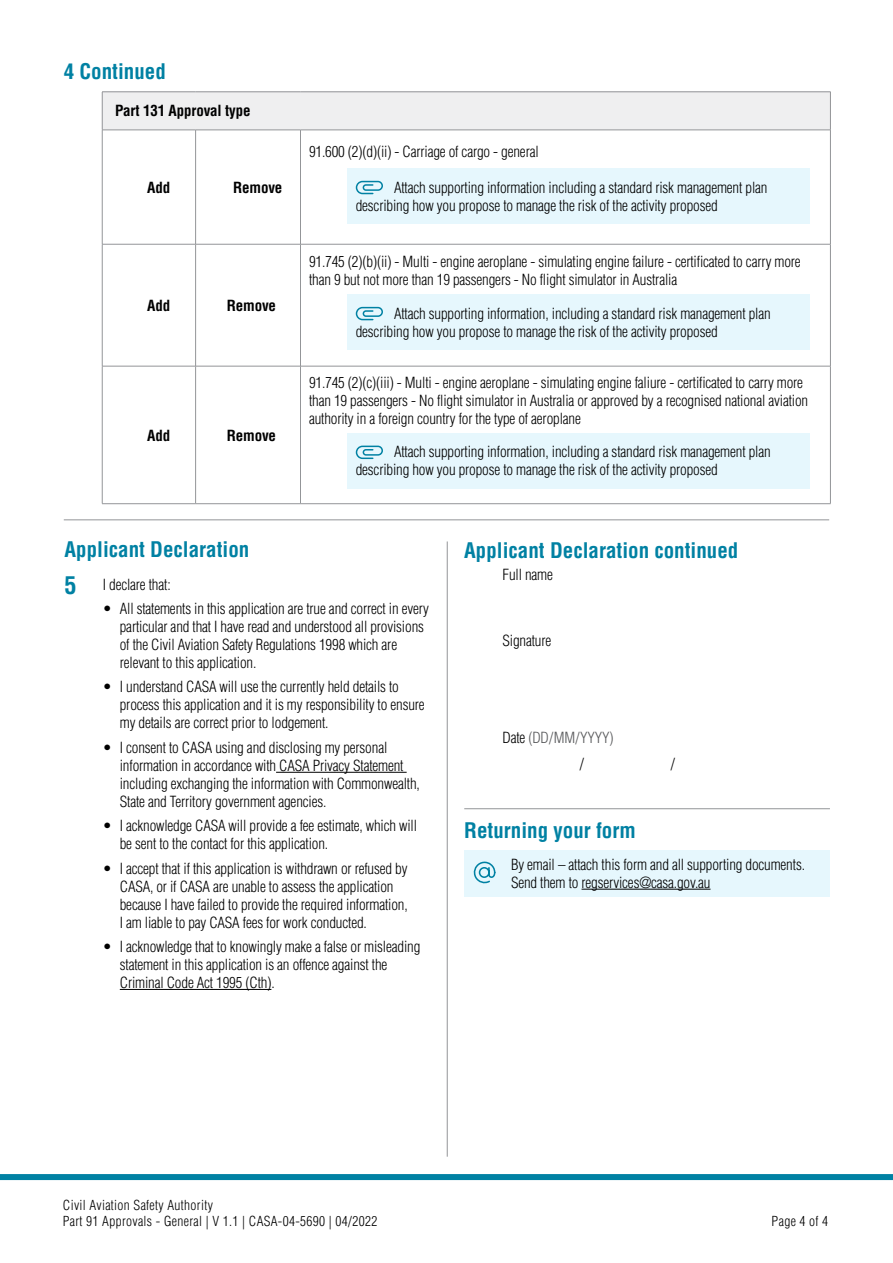
<style>
.page{position:relative;width:893px;height:1263px;background:#fff}
.page>*{position:absolute;margin:0;border:0;box-sizing:border-box;transform-origin:0 0}
.Sub-H_Cont_Bold_blue{font:700 condensed 21px "Helvetica LT Std";color:#0081a3}
.Bullets_Indent_13mm{font:300 condensed 15px/18px "Helvetica LT Std";letter-spacing:-.01em;color:#000}
.Attached_note_10pt_B{font:300 condensed 15px/18px "Helvetica LT Std";letter-spacing:-.01em;color:#000}
.P_10pt_SA1_5pt{font:300 condensed 15px/18px "Helvetica LT Std";letter-spacing:-.01em;color:#000}
.P_Indent_9mm_10pt_SA{font:300 condensed 15px "Helvetica LT Std";letter-spacing:-.01em;color:#000}
.P_10pt_SA1pt{font:300 condensed 15px "Helvetica LT Std";letter-spacing:-.01em;color:#000}
.Table_H{font:700 condensed 15px "Helvetica LT Std";letter-spacing:-.01em;color:#000}
.P_Indent_9mm_10pt_SA-2{font:300 condensed 15px "Helvetica LT Std";letter-spacing:-.01em;color:#58595b}
.Table_P_10pt_Center{font:700 condensed 15px "Helvetica LT Std";letter-spacing:-.01em;color:#000}
._1SH__P_Indent_9mm_1{font:300 condensed 15px "Helvetica LT Std";letter-spacing:-.01em;color:#000}
.Table_P_10pt_Left{font:700 condensed 15px "Helvetica LT Std";letter-spacing:-.01em;color:#000}
.t1{font:300 condensed 13.5px/16.5px "Helvetica LT Std";letter-spacing:.025em;color:#000}
.s1{font-weight:700;font-size:24px;color:#0081a3}
.s2{color:#000}
</style>
<div class="page">
<div style="left:0;top:1174px;width:893px;height:6px;background:#0081a3"></div>
<div style="left:102px;top:92px;width:728px;height:38px;background:#efeff0"></div>
<hr style="left:102px;top:130px;width:1px;height:114px;background:#939598">
<hr style="left:195px;top:130px;width:1px;height:114px;background:#939598">
<hr style="left:300px;top:130px;width:1px;height:114px;background:#939598">
<hr style="left:830px;top:130px;width:1px;height:114px;background:#939598">
<hr style="left:102px;top:244px;width:94px;height:1px;background:#939598">
<hr style="left:102px;top:244px;width:1px;height:122px;background:#939598">
<hr style="left:196px;top:244px;width:104px;height:1px;background:#939598">
<hr style="left:195px;top:244px;width:1px;height:122px;background:#939598">
<hr style="left:300px;top:244px;width:531px;height:1px;background:#939598">
<hr style="left:300px;top:244px;width:1px;height:122px;background:#939598">
<hr style="left:830px;top:244px;width:1px;height:122px;background:#939598">
<hr style="left:102px;top:366px;width:94px;height:1px;background:#939598">
<hr style="left:102px;top:366px;width:1px;height:137px;background:#939598">
<hr style="left:196px;top:366px;width:104px;height:1px;background:#939598">
<hr style="left:195px;top:366px;width:1px;height:137px;background:#939598">
<hr style="left:300px;top:366px;width:531px;height:1px;background:#939598">
<hr style="left:300px;top:366px;width:1px;height:137px;background:#939598">
<hr style="left:830px;top:366px;width:1px;height:137px;background:#939598">
<hr style="left:102px;top:503px;width:94px;height:1px;background:#939598">
<hr style="left:196px;top:503px;width:104px;height:1px;background:#939598">
<hr style="left:300px;top:503px;width:531px;height:1px;background:#939598">
<hr style="left:830px;top:92px;width:1px;height:38px;background:#939598">
<hr style="left:102px;top:92px;width:94px;height:1px;background:#939598">
<hr style="left:102px;top:92px;width:1px;height:38px;background:#939598">
<hr style="left:196px;top:92px;width:104px;height:1px;background:#939598">
<hr style="left:300px;top:92px;width:531px;height:1px;background:#939598">
<hr style="left:102px;top:130px;width:94px;height:1px;background:#939598">
<hr style="left:196px;top:130px;width:104px;height:1px;background:#939598">
<hr style="left:300px;top:130px;width:531px;height:1px;background:#939598">
<div style="left:347px;top:168px;width:463px;height:56px;background:#e6f7fd"></div>
<div style="left:347px;top:294px;width:463px;height:56px;background:#e6f7fd"></div>
<div style="left:347px;top:433px;width:463px;height:56px;background:#e6f7fd"></div>
<hr style="left:64px;top:520px;width:765px;height:1px;background:#939598">
<hr style="left:447px;top:541px;width:1px;height:616px;background:#939598">
<hr style="left:276px;top:772px;width:131px;height:1px;background:#000">
<hr style="left:120px;top:989px;width:151px;height:1px;background:#000">
<hr style="left:464px;top:808px;width:366px;height:1px;background:#939598">
<div style="left:464px;top:850px;width:366px;height:47px;background:#e6f7fd"></div>
<h1 class="Sub-H_Cont_Bold_blue" style="left:64px;top:58px;width:104px">4 Continued</h1>
<p class="Table_H" style="left:115px;top:101px;width:137px">Part 131 Approval type</p>
<p class="Table_P_10pt_Center" style="left:147px;top:178px;width:25px">Add</p>
<p class="Table_P_10pt_Center" style="left:233px;top:178px;width:51px">Remove</p>
<p class="Table_P_10pt_Center" style="left:147px;top:296px;width:25px">Add</p>
<p class="Table_P_10pt_Left" style="left:227px;top:296px;width:51px">Remove</p>
<p class="Table_P_10pt_Center" style="left:147px;top:426px;width:25px">Add</p>
<p class="Table_P_10pt_Left" style="left:227px;top:426px;width:51px">Remove</p>
<p class="P_10pt_SA1pt" style="left:309px;top:142px;width:231px">91.600 (2)(d)(ii) - Carriage of cargo - general</p>
<p class="Attached_note_10pt_B" style="left:356px;top:179px;width:413px;text-indent:38px">Attach supporting information including a standard risk management plan describing how you propose to manage the risk of the activity proposed</p>
<p class="P_10pt_SA1_5pt" style="left:309px;top:252px;width:493px">91.745 (2)(b)(ii) - Multi - engine aeroplane - simulating engine failure - certificated to carry more than 9 but not more than 19 passengers - No flight simulator in Australia</p>
<p class="Attached_note_10pt_B" style="left:356px;top:305px;width:416px;text-indent:38px">Attach supporting information, including a standard risk management plan describing how you propose to manage the risk of the activity proposed</p>
<p class="P_10pt_SA1_5pt" style="left:309px;top:373px;width:501px">91.745 (2)(c)(iii) - Multi - engine aeroplane - simulating engine faliure - certificated to carry more than 19 passengers - No flight simulator in Australia or approved by a recognised national aviation authority in a foreign country for the type of aeroplane</p>
<p class="Attached_note_10pt_B" style="left:356px;top:442px;width:416px;text-indent:38px">Attach supporting information, including a standard risk management plan describing how you propose to manage the risk of the activity proposed</p>
<h1 class="Sub-H_Cont_Bold_blue" style="left:65px;top:536px;width:186px">Applicant Declaration</h1>
<p class="_1SH__P_Indent_9mm_1" style="left:65px;top:575px;width:108px"><span class="s1">5</span> I declare that:</p>
<p class="Bullets_Indent_13mm" style="left:120px;top:599px;width:311px;text-indent:-17px">• All statements in this application are true and correct in every particular and that I have read and understood all provisions of the Civil Aviation Safety Regulations 1998 which are relevant to this application.</p>
<p class="Bullets_Indent_13mm" style="left:120px;top:678px;width:306px;text-indent:-17px">• I understand CASA will use the currently held details to process this application and it is my responsibility to ensure my details are correct prior to lodgement.</p>
<p class="Bullets_Indent_13mm" style="left:120px;top:738px;width:302px;text-indent:-17px">• I consent to CASA using and disclosing my personal information in accordance with CASA Privacy Statement including exchanging the information with Commonwealth, State and Territory government agencies.</p>
<p class="Bullets_Indent_13mm" style="left:120px;top:817px;width:299px;text-indent:-17px">• I acknowledge CASA will provide a fee estimate, which will be sent to the contact for this application.</p>
<p class="Bullets_Indent_13mm" style="left:120px;top:859px;width:289px;text-indent:-17px">• I accept that if this application is withdrawn or refused by CASA, or if CASA are unable to assess the application because I have failed to provide the required information, I am liable to pay CASA fees for work conducted.</p>
<p class="Bullets_Indent_13mm" style="left:120px;top:937px;width:302px;text-indent:-17px">• I acknowledge that to knowingly make a false or misleading statement in this application is an offence against the<br>Criminal Code Act 1995 (Cth).</p>
<h1 class="Sub-H_Cont_Bold_blue" style="left:464px;top:537px;width:276px">Applicant Declaration continued</h1>
<p class="P_Indent_9mm_10pt_SA" style="left:502px;top:565px;width:52px">Full name</p>
<p class="P_Indent_9mm_10pt_SA" style="left:502px;top:631px;width:50px">Signature</p>
<p class="P_Indent_9mm_10pt_SA-2" style="left:502px;top:728px;width:113px"><span class="s2">Date</span> (DD/MM/YYYY)</p>
<p class="P_Indent_9mm_10pt_SA" style="left:580px;top:754px;width:6px">/</p>
<p class="P_Indent_9mm_10pt_SA" style="left:671px;top:754px;width:6px">/</p>
<h1 class="Sub-H_Cont_Bold_blue" style="left:464px;top:817px;width:173px">Returning your form</h1>
<p class="P_Indent_9mm_10pt_SA" style="left:511px;top:855px;width:295px">By email – attach this form and all supporting documents.</p>
<p class="P_Indent_9mm_10pt_SA" style="left:511px;top:873px;width:201px">Send them to regservices@casa.gov.au</p>
<p class="t1" style="left:63px;top:1197px;width:316px">Civil Aviation Safety Authority<br>Part 91 Approvals - General | V 1.1 | CASA-04-5690 | 04/2022</p>
<p class="t1" style="left:772px;top:1213px;width:58px">Page 4 of 4</p>
</div>
